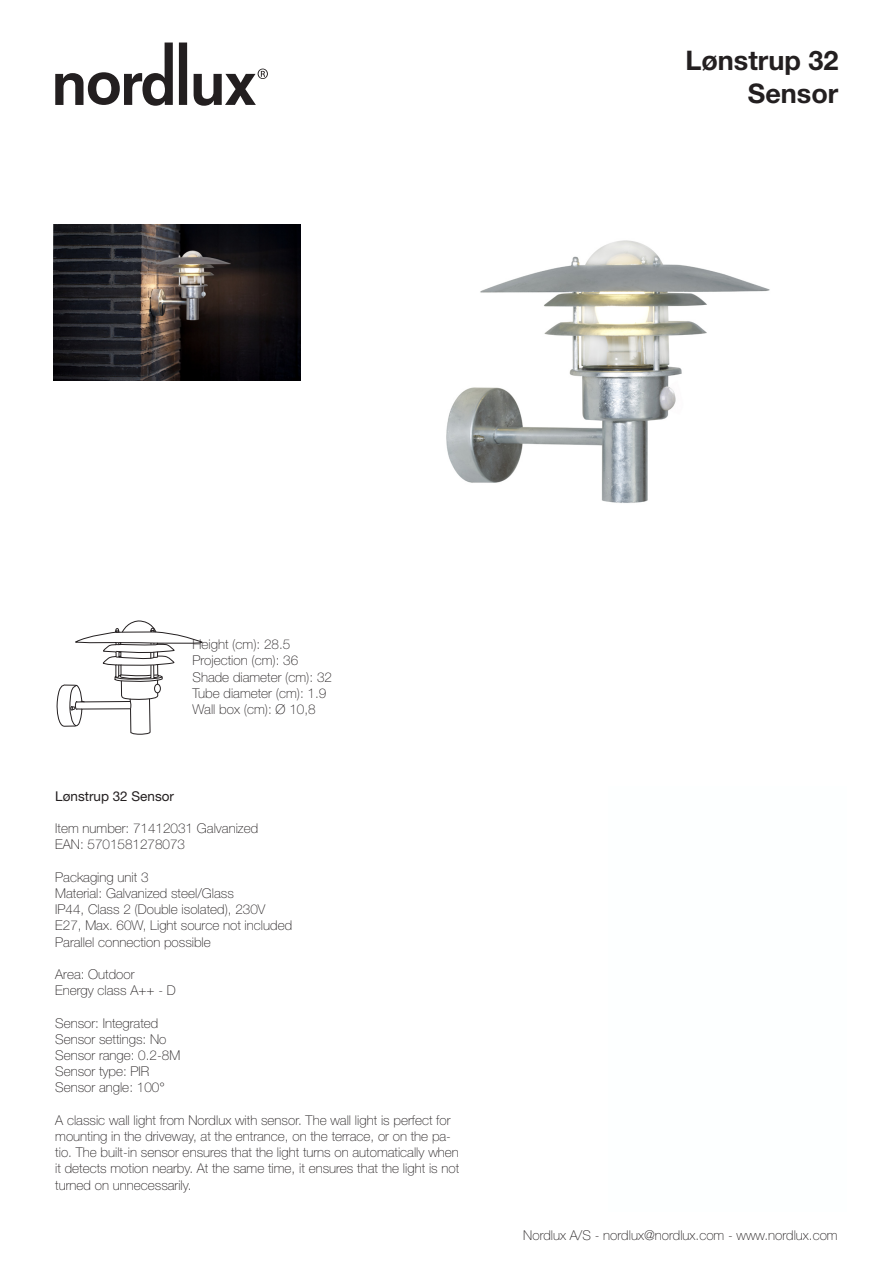
<style>
.page{position:relative;width:893px;height:1263px;background:#fff}
.page>*{position:absolute;margin:0;border:0;box-sizing:border-box;transform-origin:0 0}
.DSModelBodytext{font:700 27px/32.4px "Helvetica Neue LT Pro";color:#231f20;text-align:right}
.FLOWBodytext{font:100 13.5px/16.2px "Helvetica Neue";color:#231f20}
.DSSTREGBodytext{font:100 13.5px "Helvetica Neue";color:#231f20}
.BUNDBodytext{font:100 13.5px "Helvetica Neue";color:#231f20}
.Model{font:13.5px "Helvetica Neue";color:#231f20}
</style>
<div class="page">
<svg style="left:56px;top:620px;width:147px;height:115px"></svg>
<div style="left:155px;top:684px;width:5px;height:9px;background:#fff;border-radius:50%"></div>
<div style="left:154px;top:684px;width:7px;height:9px;border:1px solid #231f20;border-radius:50%"></div>
<img style="left:54px;top:224px;width:247px;height:156px">
<img style="left:446px;top:240px;width:324px;height:263px">
<svg style="left:55px;top:43px;width:118px;height:63px"></svg>
<svg style="left:179px;top:43px;width:8px;height:62px"></svg>
<svg style="left:194px;top:69px;width:74px;height:37px"></svg>
<p class="DSModelBodytext" style="left:685px;top:44px;width:155px">Lønstrup 32<br>Sensor</p>
<p class="DSSTREGBodytext" style="left:192px;top:637px;width:99px">Height (cm): 28.5</p>
<p class="DSSTREGBodytext" style="left:192px;top:653px;width:107px">Projection (cm): 36</p>
<p class="DSSTREGBodytext" style="left:192px;top:669px;width:141px">Shade diameter (cm): 32</p>
<p class="DSSTREGBodytext" style="left:192px;top:685px;width:135px">Tube diameter (cm): 1.9</p>
<p class="DSSTREGBodytext" style="left:192px;top:701px;width:125px">Wall box (cm): Ø 10,8</p>
<p class="Model" style="left:55px;top:788px;width:120px">Lønstrup 32 Sensor</p>
<p class="FLOWBodytext" style="left:55px;top:820px;width:204px">Item number: 71412031 Galvanized</p>
<p class="FLOWBodytext" style="left:55px;top:836px;width:131px">EAN: 5701581278073</p>
<p class="FLOWBodytext" style="left:55px;top:869px;width:95px">Packaging unit 3</p>
<p class="FLOWBodytext" style="left:55px;top:885px;width:180px">Material: Galvanized steel/Glass</p>
<p class="FLOWBodytext" style="left:55px;top:901px;width:212px">IP44, Class 2 (Double isolated), 230V</p>
<p class="FLOWBodytext" style="left:55px;top:917px;width:238px">E27, Max. 60W, Light source not included</p>
<p class="FLOWBodytext" style="left:55px;top:934px;width:157px">Parallel connection possible</p>
<p class="FLOWBodytext" style="left:55px;top:966px;width:81px">Area: Outdoor</p>
<p class="FLOWBodytext" style="left:55px;top:982px;width:122px">Energy class A++ - D</p>
<p class="FLOWBodytext" style="left:55px;top:1015px;width:105px">Sensor: Integrated</p>
<p class="FLOWBodytext" style="left:55px;top:1031px;width:113px">Sensor settings: No</p>
<p class="FLOWBodytext" style="left:55px;top:1047px;width:126px">Sensor range: 0.2-8M</p>
<p class="FLOWBodytext" style="left:55px;top:1063px;width:96px">Sensor type: PIR</p>
<p class="FLOWBodytext" style="left:55px;top:1079px;width:111px">Sensor angle: 100°</p>
<p class="FLOWBodytext" style="left:55px;top:1112px;width:405px">A classic wall light from Nordlux with sensor. The wall light is perfect for mounting in the driveway, at the entrance, on the terrace, or on the pa&shy;tio. The built-in sensor ensures that the light turns on automatically when it detects motion nearby. At the same time, it ensures that the light is not turned on unnecessarily.</p>
<p class="BUNDBodytext" style="left:523px;top:1227px;width:316px">Nordlux A/S - nordlux@nordlux.com - www.nordlux.com</p>
</div>
